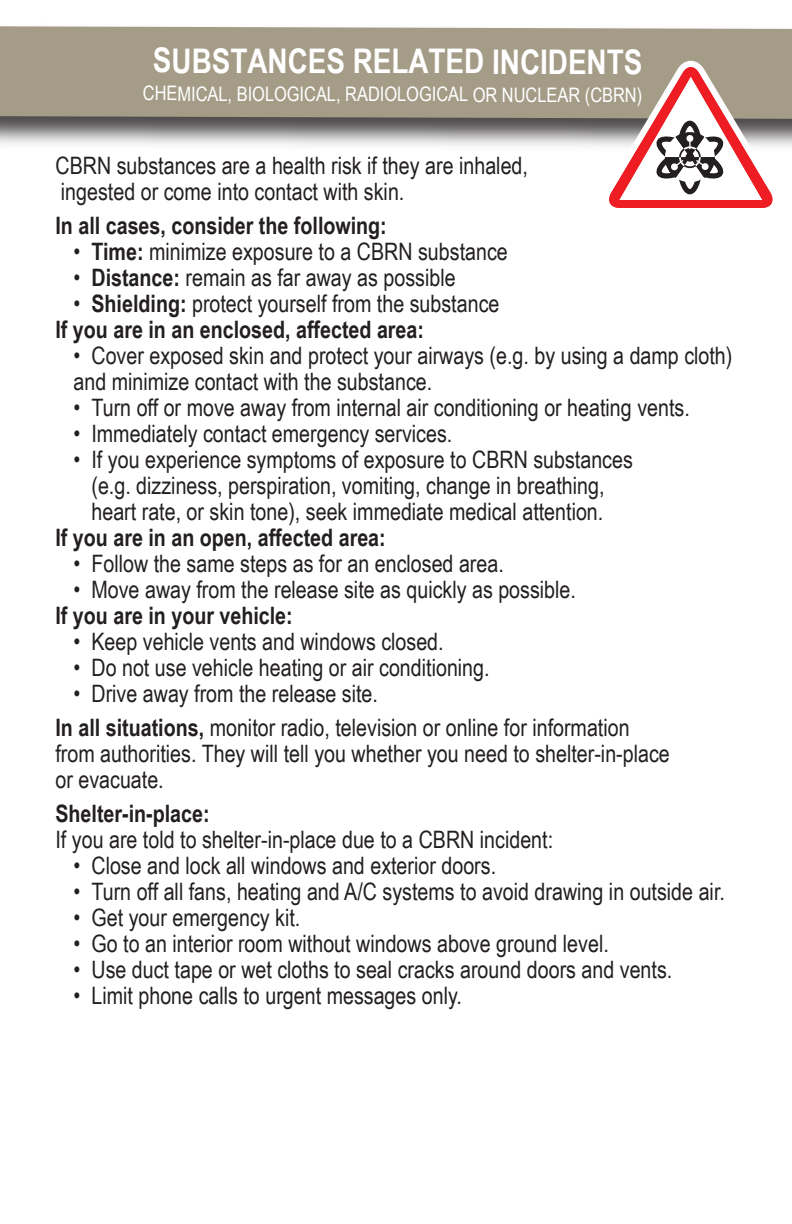
<style>
.page{position:relative;width:792px;height:1224px;background:#fff}
.page>*{position:absolute;margin:0;border:0;box-sizing:border-box;transform-origin:0 0}
.t1{font:700 34px "Arial Narrow";letter-spacing:-.005em;color:#fff}
.t2{font:24px/26px "Arial Narrow";color:#231f20}
.t3{font:700 24px "Arial Narrow";color:#231f20}
.t4{font:20px "Arial Narrow";letter-spacing:-.005em;color:#fff}
.s1{font-weight:700}
</style>
<div class="page">
<img style="left:0;top:119px;width:791px;height:28px">
<div style="left:0;top:26px;width:791px;height:93px;background:#a49c87"></div>
<svg style="left:597px;top:51px;width:184px;height:157px"></svg>
<svg style="left:791px;top:28px;width:1px;height:119px"></svg>
<h2 class="t1" style="left:153px;top:36px;width:491px">SUBSTANCES RELATED INCIDENTS</h2>
<p class="t4" style="left:143px;top:79px;width:501px">CHEMICAL, BIOLOGICAL, RADIOLOGICAL OR NUCLEAR (CBRN)</p>
<p class="t2" style="left:55px;top:151px;width:474px">CBRN substances are a health risk if they are inhaled, ingested or come into contact with skin.</p>
<p class="t3" style="left:55px;top:207px;width:333px">In all cases, consider the following:</p>
<p class="t2" style="left:73px;top:237px;width:436px">• <span class="s1">Time:</span> minimize exposure to a CBRN substance</p>
<p class="t2" style="left:73px;top:263px;width:384px">• <span class="s1">Distance:</span> remain as far away as possible</p>
<p class="t2" style="left:73px;top:289px;width:428px">• <span class="s1">Shielding:</span> protect yourself from the substance</p>
<p class="t3" style="left:55px;top:311px;width:370px">If you are in an enclosed, affected area:</p>
<p class="t2" style="left:73px;top:341px;width:661px">• Cover exposed skin and protect your airways (e.g. by using a damp cloth) and minimize contact with the substance.</p>
<p class="t2" style="left:73px;top:393px;width:618px">• Turn off or move away from internal air conditioning or heating vents.</p>
<p class="t2" style="left:73px;top:419px;width:380px">• Immediately contact emergency services.</p>
<p class="t2" style="left:73px;top:445px;width:561px;text-align:center">• If you experience symptoms of exposure to CBRN substances (e.g. dizziness, perspiration, vomiting, change in breathing, heart rate, or skin tone), seek immediate medical attention.</p>
<p class="t3" style="left:55px;top:519px;width:332px">If you are in an open, affected area:</p>
<p class="t2" style="left:73px;top:549px;width:432px">• Follow the same steps as for an enclosed area.</p>
<p class="t2" style="left:73px;top:575px;width:504px">• Move away from the release site as quickly as possible.</p>
<p class="t3" style="left:55px;top:597px;width:239px">If you are in your vehicle:</p>
<p class="t2" style="left:73px;top:627px;width:372px">• Keep vehicle vents and windows closed.</p>
<p class="t2" style="left:73px;top:653px;width:418px">• Do not use vehicle heating or air conditioning.</p>
<p class="t2" style="left:73px;top:679px;width:306px">• Drive away from the release site.</p>
<p class="t2" style="left:55px;top:713px;width:616px"><span class="s1">In all situations,</span> monitor radio, television or online for information from authorities. They will tell you whether you need to shelter-in-place or evacuate.</p>
<p class="t3" style="left:55px;top:795px;width:156px">Shelter-in-place:</p>
<p class="t2" style="left:55px;top:825px;width:499px">If you are told to shelter-in-place due to a CBRN incident:</p>
<p class="t2" style="left:73px;top:851px;width:424px">• Close and lock all windows and exterior doors.</p>
<p class="t2" style="left:73px;top:877px;width:653px">• Turn off all fans, heating and A/C systems to avoid drawing in outside air.</p>
<p class="t2" style="left:73px;top:903px;width:228px">• Get your emergency kit.</p>
<p class="t2" style="left:73px;top:929px;width:537px">• Go to an interior room without windows above ground level.</p>
<p class="t2" style="left:73px;top:955px;width:600px">• Use duct tape or wet cloths to seal cracks around doors and vents.</p>
<p class="t2" style="left:73px;top:981px;width:390px">• Limit phone calls to urgent messages only.</p>
</div>
